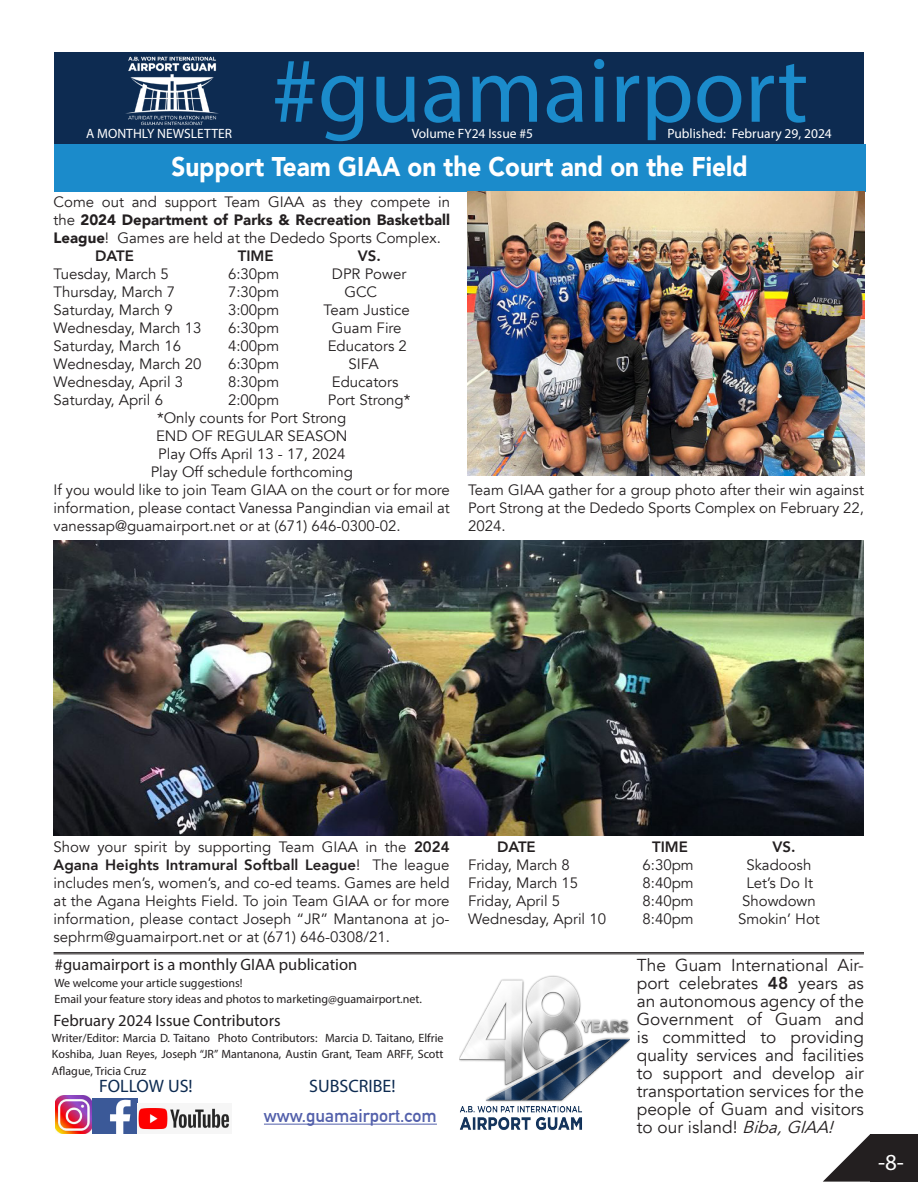
<style>
.page{position:relative;width:918px;height:1188px;background:#fff}
.page>*{position:absolute;margin:0;border:0;box-sizing:border-box;transform-origin:0 0}
.Title_-_79pt{font:93px "Myriad Pro";color:#1b8bcb}
.t1{font:900 27px "Avenir";color:#fff;scale:.9 1}
.t2{font:23.1px "Myriad Pro";color:#fff}
.Subtitle{font:18px "Myriad Pro";color:#0d2b51}
.t3{font:700 18px "DIN Alternate";color:#5360ab}
.t4{font:17.25px/18px "Avenir";color:#231f20;text-align:justify}
.Subtitle-2{font:16.5px "Myriad Pro";color:#231f20}
.t5{font:15px/18px "Avenir";color:#231f20;text-align:justify}
.t6{font:800 15px "Avenir";color:#231f20}
.Body_Text{font:13.5px "Myriad Pro";color:#fff}
.Body_Text-2{font:12px/16.5px "Myriad Pro";color:#231f20;text-align:justify}
.s1{font-weight:900}
.s2{font-weight:800}
.s3{font-style:italic}
</style>
<div class="page">
<div style="left:870px;top:1134px;width:48px;height:48px;background:#231f20"></div>
<svg style="left:823px;top:1134px;width:47px;height:48px"></svg>
<div style="left:54px;top:52px;width:810px;height:92px;background:#0d2b51"></div>
<img style="left:92px;top:1098px;width:46px;height:36px">
<hr style="left:264px;top:1124px;width:173px;height:1px;background:#5360ab">
<img style="left:138px;top:1108px;width:92px;height:22px">
<img style="left:55px;top:1096px;width:36px;height:38px">
<hr style="left:54px;top:952px;width:810px;height:1px;background:#231f20">
<hr style="left:54px;top:954px;width:810px;height:1px;background:#231f20">
<img style="left:126px;top:56px;width:93px;height:70px">
<img style="left:459px;top:975px;width:171px;height:155px">
<div style="left:54px;top:144px;width:811px;height:48px;background:#1b8bcb"></div>
<img style="left:467px;top:192px;width:398px;height:284px">
<img style="left:54px;top:540px;width:810px;height:296px">
<p class="Title_-_79pt" style="left:272px;top:33px;width:538px">#guamairport</p>
<p class="Body_Text" style="left:86px;top:125px;width:147px">A MONTHLY NEWSLETTER</p>
<p class="Body_Text" style="left:412px;top:125px;width:123px">Volume FY24 Issue #5</p>
<p class="Body_Text" style="left:668px;top:125px;width:166px">Published: February 29, 2024</p>
<p class="t1" style="left:171px;top:143px;width:642px">Support Team GIAA on the Court and on the Field</p>
<p class="t5" style="left:54px;top:193px;width:398px">Come out and support Team GIAA as they compete in the <span class="s1">2024 Department of Parks &amp; Recreation Basketball League</span>! Games are held at the Dededo Sports Complex.</p>
<p class="t6" style="left:95px;top:244px;width:40px">DATE</p>
<p class="t6" style="left:238px;top:244px;width:37px">TIME</p>
<p class="t6" style="left:358px;top:244px;width:25px">VS.</p>
<p class="t5" style="left:54px;top:265px;width:117px">Tuesday, March 5</p>
<p class="t5" style="left:228px;top:265px;width:53px">6:30pm</p>
<p class="t5" style="left:332px;top:265px;width:76px">DPR Power</p>
<p class="t5" style="left:54px;top:283px;width:123px">Thursday, March 7</p>
<p class="t5" style="left:228px;top:283px;width:53px">7:30pm</p>
<p class="t5" style="left:344px;top:283px;width:34px">GCC</p>
<p class="t5" style="left:54px;top:301px;width:121px">Saturday, March 9</p>
<p class="t5" style="left:228px;top:301px;width:53px">3:00pm</p>
<p class="t5" style="left:324px;top:301px;width:88px">Team Justice</p>
<p class="t5" style="left:54px;top:319px;width:149px">Wednesday, March 13</p>
<p class="t5" style="left:228px;top:319px;width:53px">6:30pm</p>
<p class="t5" style="left:332px;top:319px;width:71px">Guam Fire</p>
<p class="t5" style="left:54px;top:337px;width:129px">Saturday, March 16</p>
<p class="t5" style="left:228px;top:337px;width:53px">4:00pm</p>
<p class="t5" style="left:328px;top:337px;width:81px">Educators 2</p>
<p class="t5" style="left:54px;top:355px;width:149px">Wednesday, March 20</p>
<p class="t5" style="left:228px;top:355px;width:53px">6:30pm</p>
<p class="t5" style="left:349px;top:355px;width:32px">SIFA</p>
<p class="t5" style="left:54px;top:373px;width:131px">Wednesday, April 3</p>
<p class="t5" style="left:228px;top:373px;width:53px">8:30pm</p>
<p class="t5" style="left:332px;top:373px;width:68px">Educators</p>
<p class="t5" style="left:54px;top:391px;width:111px">Saturday, April 6</p>
<p class="t5" style="left:228px;top:391px;width:53px">2:00pm</p>
<p class="t5" style="left:328px;top:391px;width:84px">Port Strong*</p>
<p class="t5" style="left:157px;top:409px;width:191px">*Only counts for Port Strong</p>
<p class="t5" style="left:156px;top:427px;width:193px">END OF REGULAR SEASON</p>
<p class="t5" style="left:158px;top:445px;width:189px">Play Offs April 13 - 17, 2024</p>
<p class="t5" style="left:151px;top:463px;width:204px">Play Off schedule forthcoming</p>
<p class="t5" style="left:54px;top:481px;width:398px">If you would like to join Team GIAA on the court or for more information, please contact Vanessa Pangindian via email at vanessap@guamairport.net or at (671) 646-0300-02.</p>
<p class="t5" style="left:468px;top:481px;width:398px">Team GIAA gather for a group photo after their win against Port Strong at the Dededo Sports Complex on February 22, 2024.</p>
<p class="t5" style="left:54px;top:838px;width:398px">Show your spirit by supporting Team GIAA in the <span class="s2">2024<br>Agana Heights Intramural Softball League</span>! The league includes men’s, women’s, and co-ed teams. Games are held at the Agana Heights Field. To join Team GIAA or for more information, please contact Joseph “JR” Mantanona at jo&shy;sephrm@guamairport.net or at (671) 646-0308/21.</p>
<p class="Subtitle-2" style="left:55px;top:955px;width:304px">#guamairport is a monthly GIAA publication</p>
<p class="Body_Text-2" style="left:55px;top:974px;width:190px">We welcome your article suggestions!</p>
<p class="Body_Text-2" style="left:55px;top:991px;width:369px">Email your feature story ideas and photos to marketing@guamairport.net.</p>
<p class="Body_Text-2" style="left:52px;top:1029px;width:393px">Writer/Editor: Marcia D. Taitano Photo Contributors: Marcia D. Taitano, Elfrie Koshiba, Juan Reyes, Joseph “JR” Mantanona, Austin Grant, Team ARFF, Scott Aflague, Tricia Cruz</p>
<p class="Subtitle-2" style="left:54px;top:1010px;width:229px">February 2024 Issue Contributors</p>
<p class="Subtitle" style="left:309px;top:1074px;width:88px">SUBSCRIBE!</p>
<p class="t3" style="left:264px;top:1102px;width:174px">www.guamairport.com</p>
<p class="Subtitle" style="left:99px;top:1075px;width:95px">FOLLOW US!</p>
<p class="t6" style="left:497px;top:835px;width:40px">DATE</p>
<p class="t6" style="left:652px;top:835px;width:37px">TIME</p>
<p class="t6" style="left:772px;top:835px;width:25px">VS.</p>
<p class="t5" style="left:468px;top:856px;width:103px">Friday, March 8</p>
<p class="t5" style="left:643px;top:856px;width:53px">6:30pm</p>
<p class="t5" style="left:746px;top:856px;width:67px">Skadoosh</p>
<p class="t5" style="left:468px;top:874px;width:112px">Friday, March 15</p>
<p class="t5" style="left:643px;top:874px;width:53px">8:40pm</p>
<p class="t5" style="left:746px;top:874px;width:68px">Let’s Do It</p>
<p class="t5" style="left:468px;top:892px;width:94px">Friday, April 5</p>
<p class="t5" style="left:643px;top:892px;width:53px">8:40pm</p>
<p class="t5" style="left:742px;top:892px;width:75px">Showdown</p>
<p class="t5" style="left:468px;top:910px;width:140px">Wednesday, April 10</p>
<p class="t5" style="left:643px;top:910px;width:53px">8:40pm</p>
<p class="t5" style="left:738px;top:910px;width:83px">Smokin’ Hot</p>
<p class="t4" style="left:637px;top:957px;width:229px">The Guam International Air&shy;port celebrates <span class="s2">48</span> years as an autonomous agency of the Government of Guam and is committed to providing quality services and facilities to support and develop air transportation services for the people of Guam and visitors to our island! <span class="s3">Biba,GIAA!</span></p>
<h3 class="t2" style="left:878px;top:1148px;width:27px">-8-</h3>
</div>
